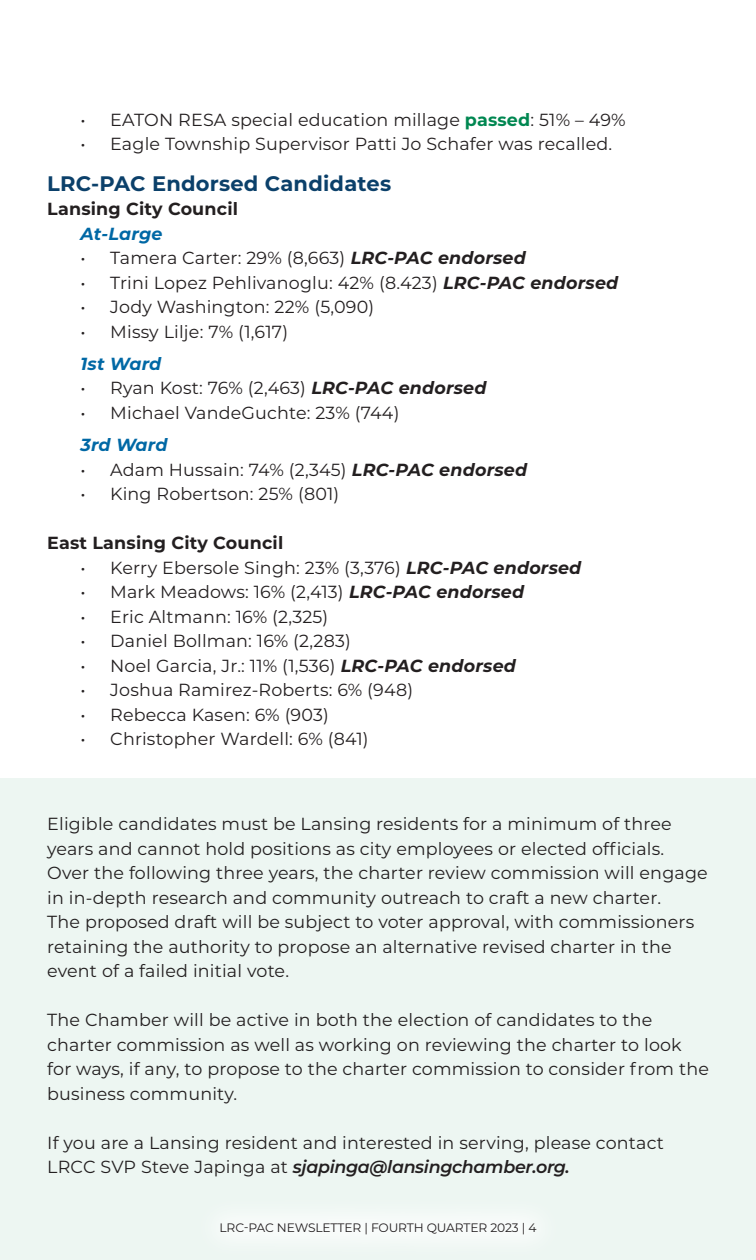
<style>
.page{position:relative;width:756px;height:1260px;background:#fff}
.page>*{position:absolute;margin:0;border:0;box-sizing:border-box;transform-origin:0 0}
.t1{font:700 21px "Montserrat";letter-spacing:.01em;color:#0b406a}
.t2{font:17.5px/24.5px "Montserrat";letter-spacing:.01em;color:#231f20}
.t3{font:700 17.5px "Montserrat";letter-spacing:.01em;color:#231f20}
.t4{font:italic 700 17.5px "Montserrat";letter-spacing:.005em;color:#0068a5}
.t5{font:12.25px "Montserrat";letter-spacing:-.01em;color:#231f20}
.s1{font-weight:700;color:#008751}
.s2{font-weight:700;font-style:italic}
.s3{font-weight:600;font-style:italic}
</style>
<div class="page">
<div style="left:0;top:778px;width:756px;height:482px;background:#edf6f2"></div>
<div style="left:192px;top:1193px;width:373px;height:67px;background:#f1f8f5"></div>
<p class="t2" style="left:80px;top:107px;width:547px">• EATON RESA special education millage <span class="s1">passed</span>: 51% – 49%</p>
<p class="t2" style="left:80px;top:131px;width:533px">• Eagle Township Supervisor Patti Jo Schafer was recalled.</p>
<p class="t1" style="left:47px;top:168px;width:345px">LRC-PAC Endorsed Candidates</p>
<p class="t3" style="left:47px;top:196px;width:192px">Lansing City Council</p>
<p class="t4" style="left:80px;top:221px;width:83px">At-Large</p>
<p class="t2" style="left:80px;top:245px;width:447px">• Tamera Carter: 29% (8,663) <span class="s2">LRC-PAC endorsed</span></p>
<p class="t2" style="left:80px;top:270px;width:539px">• Trini Lopez Pehlivanoglu: 42% (8.423) <span class="s2">LRC-PAC endorsed</span></p>
<p class="t2" style="left:80px;top:294px;width:295px">• Jody Washington: 22% (5,090)</p>
<p class="t2" style="left:80px;top:319px;width:209px">• Missy Lilje: 7% (1,617)</p>
<p class="t4" style="left:80px;top:351px;width:82px">1st Ward</p>
<p class="t2" style="left:80px;top:375px;width:408px">• Ryan Kost: 76% (2,463) <span class="s2">LRC-PAC endorsed</span></p>
<p class="t2" style="left:80px;top:400px;width:320px">• Michael VandeGuchte: 23% (744)</p>
<p class="t4" style="left:80px;top:433px;width:88px">3rd Ward</p>
<p class="t2" style="left:80px;top:457px;width:448px">• Adam Hussain: 74% (2,345) <span class="s2">LRC-PAC endorsed</span></p>
<p class="t2" style="left:80px;top:481px;width:260px">• King Robertson: 25% (801)</p>
<p class="t3" style="left:47px;top:531px;width:238px">East Lansing City Council</p>
<p class="t2" style="left:80px;top:555px;width:502px">• Kerry Ebersole Singh: 23% (3,376) <span class="s2">LRC-PAC endorsed</span></p>
<p class="t2" style="left:80px;top:579px;width:445px">• Mark Meadows: 16% (2,413) <span class="s2">LRC-PAC endorsed</span></p>
<p class="t2" style="left:80px;top:604px;width:249px">• Eric Altmann: 16% (2,325)</p>
<p class="t2" style="left:80px;top:628px;width:272px">• Daniel Bollman: 16% (2,283)</p>
<p class="t2" style="left:80px;top:653px;width:437px">• Noel Garcia, Jr.: 11% (1,536) <span class="s2">LRC-PAC endorsed</span></p>
<p class="t2" style="left:80px;top:677px;width:334px">• Joshua Ramirez-Roberts: 6% (948)</p>
<p class="t2" style="left:80px;top:702px;width:250px">• Rebecca Kasen: 6% (903)</p>
<p class="t2" style="left:80px;top:726px;width:290px">• Christopher Wardell: 6% (841)</p>
<p class="t2" style="left:47px;top:811px;width:662px">Eligible candidates must be Lansing residents for a minimum of three years and cannot hold positions as city employees or elected officials.<br>Over the following three years, the charter review commission will engage in in-depth research and community outreach to craft a new charter.<br>The proposed draft will be subject to voter approval, with commissioners retaining the authority to propose an alternative revised charter in the event of a failed initial vote.</p>
<p class="t2" style="left:47px;top:1007px;width:663px">The Chamber will be active in both the election of candidates to the charter commission as well as working on reviewing the charter to look for ways, if any, to propose to the charter commission to consider from the business community.</p>
<p class="t2" style="left:47px;top:1130px;width:618px">If you are a Lansing resident and interested in serving, please contact<br>LRCC SVP Steve Japinga at <span class="s3">sjapinga@lansingchamber.org.</span></p>
<p class="t5" style="left:220px;top:1219px;width:318px">LRC-PAC NEWSLETTER | FOURTH QUARTER 2023 | 4</p>
</div>
